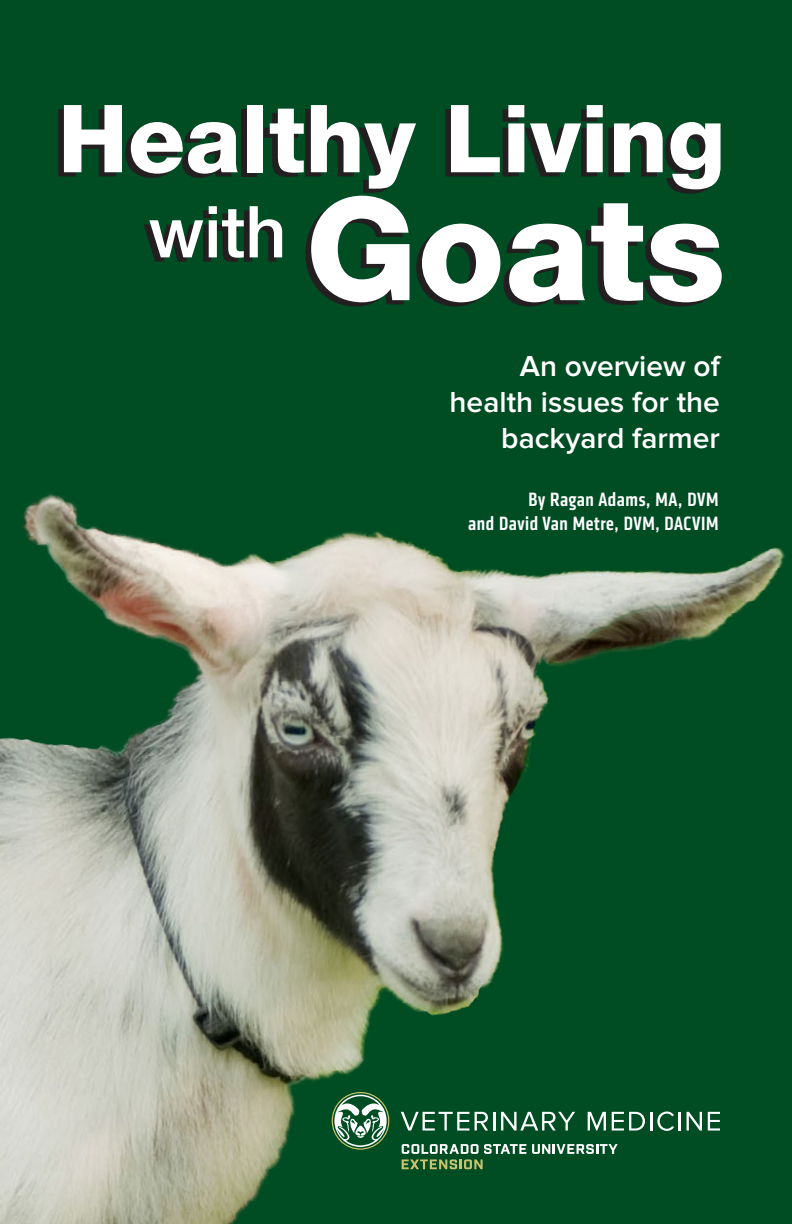
<style>
.page{position:relative;width:792px;height:1224px;background:#004c23}
.page>*{position:absolute;margin:0;border:0;box-sizing:border-box;transform-origin:0 0}
.t1{font:800 143.4px "Helvetica Neue LT Std";color:#fff}
.t2{font:800 94px "Helvetica Neue LT Std";color:#fff}
.t3{font:600 30px/36px "Proxima Nova";color:#fff;text-align:right}
.t4{font:500 condensed 20px/24px "Klavika";letter-spacing:.03em;color:#fff;text-align:right}
</style>
<div class="page">
<img style="left:0;top:494px;width:785px;height:730px">
<svg style="left:401px;top:1112px;width:68px;height:19px"></svg>
<svg style="left:475px;top:1112px;width:20px;height:19px"></svg>
<svg style="left:501px;top:1112px;width:74px;height:19px"></svg>
<svg style="left:588px;top:1112px;width:18px;height:19px"></svg>
<svg style="left:612px;top:1112px;width:62px;height:19px"></svg>
<hr style="left:678px;top:1112px;width:3px;height:19px;background:#fff">
<svg style="left:687px;top:1112px;width:15px;height:19px"></svg>
<svg style="left:708px;top:1112px;width:12px;height:19px"></svg>
<svg style="left:532px;top:1144px;width:86px;height:10px"></svg>
<svg style="left:402px;top:1144px;width:124px;height:25px"></svg>
<svg style="left:332px;top:1092px;width:57px;height:58px"></svg>
<svg style="left:333px;top:1093px;width:55px;height:55px"></svg>
<svg style="left:334px;top:1095px;width:53px;height:52px"></svg>
<h2 class="t2" style="left:58px;top:83px;width:669px">Healthy Living</h2>
<h1 class="t1" style="left:148px;top:164px;width:579px"><sup>with</sup> Goats</h1>
<h3 class="t3" style="left:450px;top:348px;width:272px">An overview of health issues for the backyard farmer</h3>
<p class="t4" style="left:468px;top:487px;width:252px">By Ragan Adams, MA, DVM<br>and David Van Metre, DVM, DACVIM</p>
</div>
